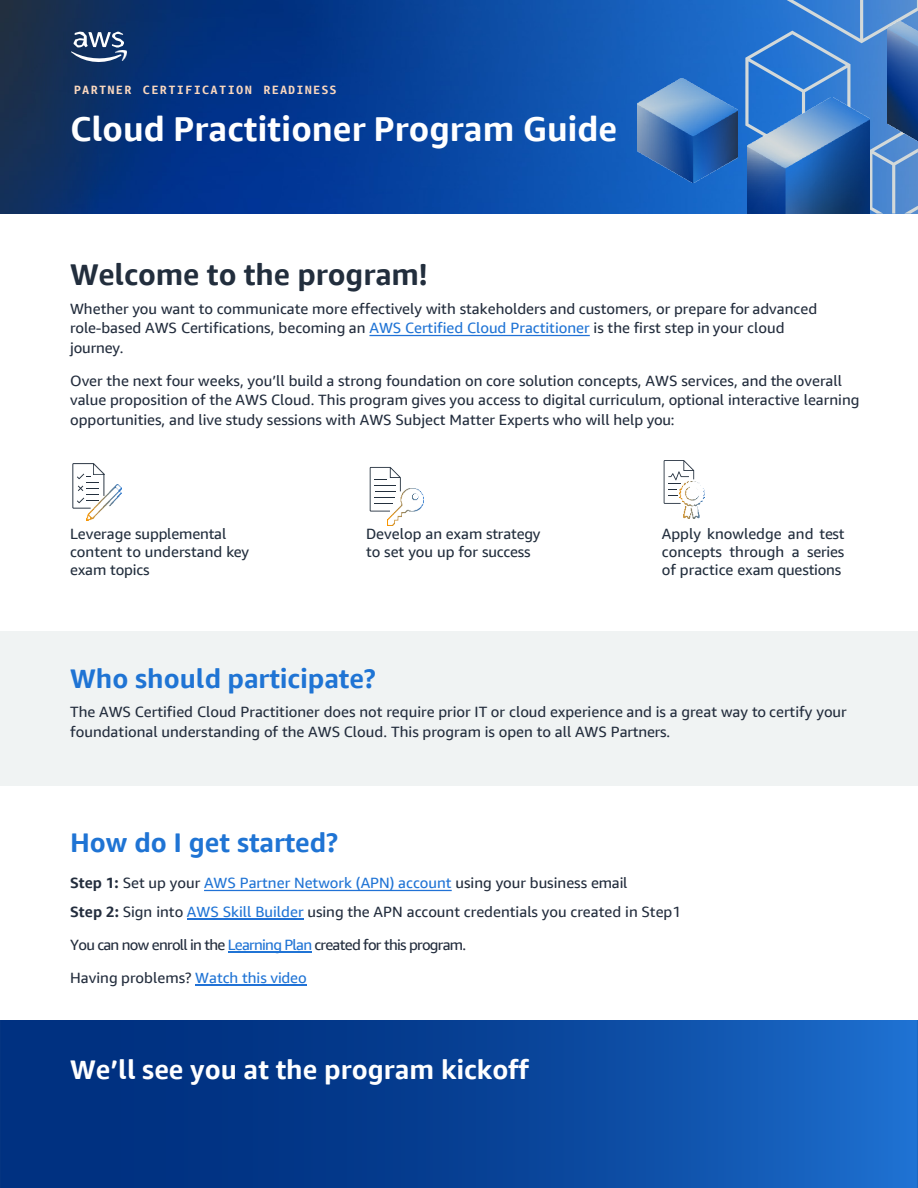
<style>
.page{position:relative;width:918px;height:1188px;background:#fff}
.page>*{position:absolute;margin:0;border:0;box-sizing:border-box;transform-origin:0 0}
.t1{font:700 34.5px "Amazon Ember Display";color:#fff}
.t2{font:700 30px "Amazon Ember Display";letter-spacing:-.005em;color:#222e3d}
.t3{font:700 27px "Amazon Ember Display";letter-spacing:-.005em;color:#1f74d4}
.t4{font:700 27px "Amazon Ember Display";color:#fff}
.t5{font:15px/19.5px "Amazon Ember Display";color:#232d3d}
.t6{font:15px/18px "Amazon Ember Display";color:#222e3d}
.t7{font:15px "Amazon Ember Display";letter-spacing:-.045em;color:#232d3d}
.t8{font:700 12px "Amazon Ember Mono";letter-spacing:.1em;color:#fad7be}
.s1{color:#2074d5}
.s2{font-weight:700}
</style>
<div class="page">
<img style="left:0;top:1021px;width:918px;height:167px">
<img style="left:0;top:0;width:745px;height:214px">
<svg style="left:745px;top:0;width:173px;height:214px;background:#4787d1"></svg>
<img style="left:638px;top:78px;width:99px;height:105px">
<img style="left:747px;top:97px;width:122px;height:117px">
<img style="left:887px;top:21px;width:31px;height:119px">
<div style="left:0;top:631px;width:918px;height:154px;background:#f0f3f3"></div>
<svg style="left:369px;top:335px;width:221px;height:1px"></svg>
<svg style="left:204px;top:890px;width:248px;height:1px"></svg>
<hr style="left:187px;top:919px;width:117px;height:1px;background:#2172d6">
<hr style="left:228px;top:952px;width:84px;height:1px;background:#2074d5">
<hr style="left:195px;top:985px;width:111px;height:1px;background:#2172d6">
<svg style="left:71px;top:32px;width:55px;height:30px"></svg>
<svg style="left:72px;top:463px;width:32px;height:46px"></svg>
<img style="left:86px;top:485px;width:35px;height:36px">
<svg style="left:370px;top:467px;width:31px;height:45px"></svg>
<img style="left:388px;top:488px;width:36px;height:37px">
<svg style="left:664px;top:460px;width:30px;height:44px"></svg>
<img style="left:679px;top:482px;width:26px;height:37px">
<p class="t8" style="left:74px;top:82px;width:265px">PARTNER CERTIFICATION READINESS</p>
<h2 class="t1" style="left:70px;top:107px;width:549px">Cloud Practitioner Program Guide</h2>
<p class="t2" style="left:70px;top:256px;width:359px">Welcome to the program!</p>
<p class="t5" style="left:70px;top:299px;width:749px">Whether you want to communicate more effectively with stakeholders and customers, or prepare for advanced role-based AWS Certifications, becoming an <span class="s1">AWS Certified Cloud Practitioner</span> is the first step in your cloud journey.</p>
<p class="t5" style="left:70px;top:371px;width:791px">Over the next four weeks, you’ll build a strong foundation on core solution concepts, AWS services, and the overall value proposition of the AWS Cloud. This program gives you access to digital curriculum, optional interactive learning opportunities, and live study sessions with AWS Subject Matter Experts who will help you:</p>
<p class="t6" style="left:70px;top:525px;width:180px">Leverage supplemental content to understand key exam topics</p>
<p class="t6" style="left:366px;top:525px;width:176px">Develop an exam strategy to set you up for success</p>
<p class="t6" style="left:662px;top:525px;width:184px;text-align:justify">Apply knowledge and test concepts through a series of practice exam questions</p>
<p class="t3" style="left:70px;top:662px;width:307px">Who should participate?</p>
<p class="t5" style="left:70px;top:702px;width:778px">The AWS Certified Cloud Practitioner does not require prior IT or cloud experience and is a great way to certify your foundational understanding of the AWS Cloud. This program is open to all AWS Partners.</p>
<p class="t3" style="left:70px;top:826px;width:269px">How do I get started?</p>
<p class="t5" style="left:70px;top:873px;width:559px"><span class="s2">Step 1:</span> Set up your <span class="s1">AWS Partner Network (APN) account</span> using your business email</p>
<p class="t5" style="left:70px;top:902px;width:613px"><span class="s2">Step 2:</span> Sign into <span class="s1">AWS Skill Builder</span> using the APN account credentials you created in Step1</p>
<p class="t7" style="left:70px;top:935px;width:398px">You can now enroll in the <span class="s1">Learning Plan</span> created for this program.</p>
<p class="t5" style="left:70px;top:968px;width:238px">Having problems? <span class="s1">Watch this video</span></p>
<p class="t4" style="left:70px;top:1053px;width:460px">We’ll see you at the program kickoff</p>
</div>
